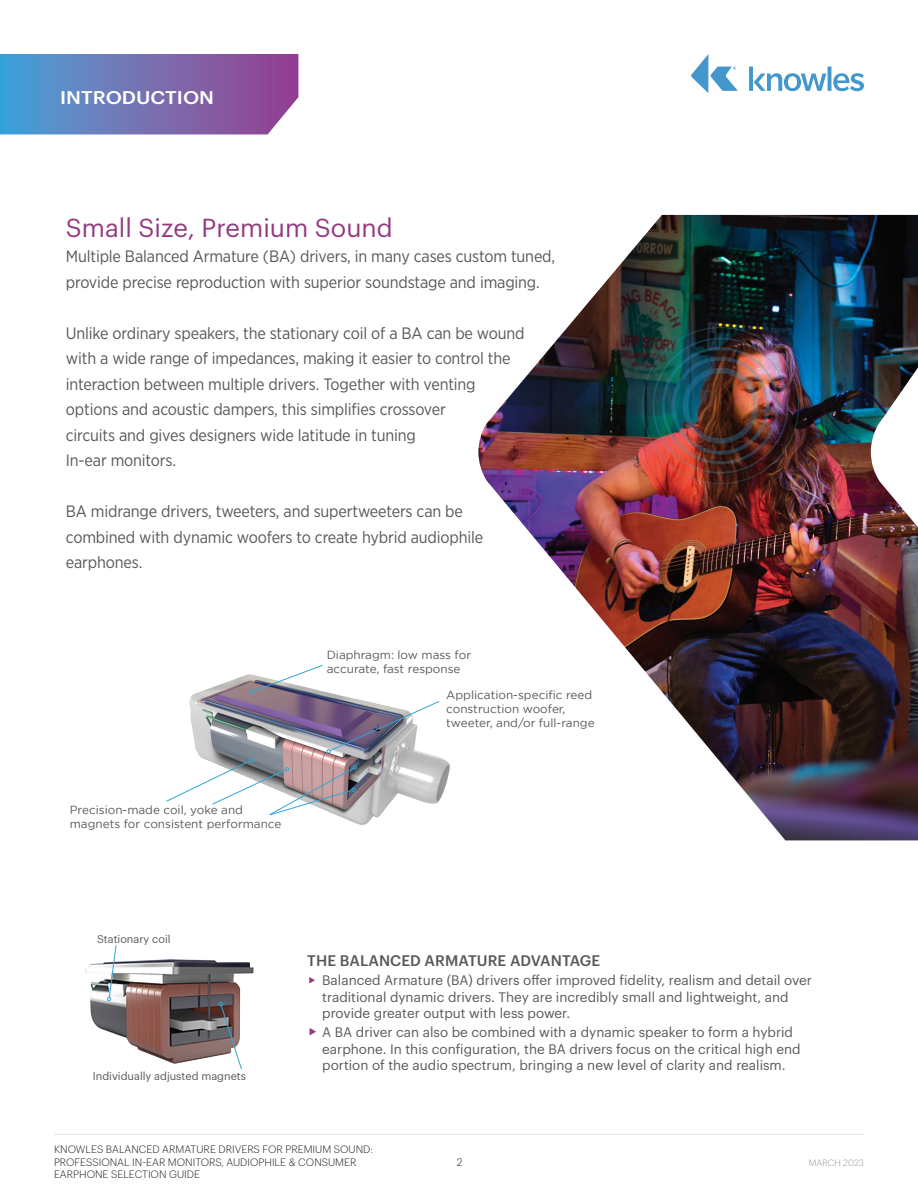
<style>
.page{position:relative;width:918px;height:1188px;background:#fff}
.page>*{position:absolute;margin:0;border:0;box-sizing:border-box;transform-origin:0 0}
.t1{font:25.5px "Graphik";color:#943a80}
.t2{font:500 18px "Graphik";color:#fff;scale:1.11 1}
.t3{font:16.5px/25.5px "Gotham Narrow";letter-spacing:-.01em;color:#57585a}
.t4{font:500 15px "Graphik";letter-spacing:.005em;color:#59595b}
.t5{font:13.5px/16.2px "Graphik";color:#59595b}
.t6{font:11.7px/14.1px "Gotham";color:#57585a}
.t7{font:10.95px "Graphik";color:#57585a}
.t8{font:300 10.5px/12.6px "Graphik";color:#231f20}
.t9{font:300 9px "Graphik";letter-spacing:.005em;color:#939598}
</style>
<div class="page">
<hr style="left:54px;top:1134px;width:810px;height:1px;background:#e6e7e9">
<svg style="left:0;top:54px;width:298px;height:80px;background:#7474b5"></svg>
<svg style="left:749px;top:67px;width:115px;height:24px"></svg>
<svg style="left:691px;top:54px;width:47px;height:39px"></svg>
<img style="left:478px;top:215px;width:440px;height:625px">
<img style="left:189px;top:675px;width:260px;height:149px">
<svg style="left:250px;top:664px;width:74px;height:30px"></svg>
<img style="left:166px;top:700px;width:274px;height:116px">
<img style="left:643px;top:327px;width:155px;height:156px">
<img style="left:85px;top:960px;width:169px;height:103px">
<svg style="left:107px;top:945px;width:10px;height:56px"></svg>
<svg style="left:219px;top:1002px;width:24px;height:68px"></svg>
<p class="t2" style="left:60px;top:84px;width:140px">INTRODUCTION</p>
<h1 class="t1" style="left:66px;top:208px;width:328px">Small Size, Premium Sound</h1>
<p class="t3" style="left:66px;top:243px;width:491px">Multiple Balanced Armature (BA) drivers, in many cases custom tuned, provide precise reproduction with superior soundstage and imaging.</p>
<p class="t3" style="left:66px;top:320px;width:460px">Unlike ordinary speakers, the stationary coil of a BA can be wound with a wide range of impedances, making it easier to control the interaction between multiple drivers. Together with venting options and acoustic dampers, this simplifies crossover<br>circuits and gives designers wide latitude in tuning<br>In-ear monitors.</p>
<p class="t3" style="left:66px;top:498px;width:419px">BA midrange drivers, tweeters, and supertweeters can be combined with dynamic woofers to create hybrid audiophile earphones.</p>
<p class="t6" style="left:70px;top:802px;width:213px">Precision-made coil, yoke and magnets for consistent performance</p>
<p class="t6" style="left:327px;top:647px;width:146px">Diaphragm: low mass for accurate, fast response</p>
<p class="t6" style="left:446px;top:688px;width:150px">Application-specific reed construction woofer, tweeter, and/or full-range</p>
<p class="t7" style="left:97px;top:931px;width:75px">Stationary coil</p>
<p class="t7" style="left:93px;top:1068px;width:155px">Individually adjusted magnets</p>
<p class="t4" style="left:307px;top:949px;width:294px">THE BALANCED ARMATURE ADVANTAGE</p>
<p class="t5" style="left:322px;top:971px;width:491px">Balanced Armature (BA) drivers offer improved fidelity, realism and detail over traditional dynamic drivers. They are incredibly small and lightweight, and provide greater output with less power.</p>
<p class="t5" style="left:322px;top:1023px;width:480px">A BA driver can also be combined with a dynamic speaker to form a hybrid earphone. In this configuration, the BA drivers focus on the critical high end portion of the audio spectrum, bringing a new level of clarity and realism.</p>
<p class="t8" style="left:54px;top:1142px;width:320px">KNOWLES BALANCED ARMATURE DRIVERS FOR PREMIUM SOUND:<br>PROFESSIONAL IN-EAR MONITORS, AUDIOPHILE &amp; CONSUMER<br>EARPHONE SELECTION GUIDE</p>
<p class="t8" style="left:457px;top:1155px;width:7px">2</p>
<p class="t9" style="left:809px;top:1156px;width:57px">MARCH 2023</p>
</div>
